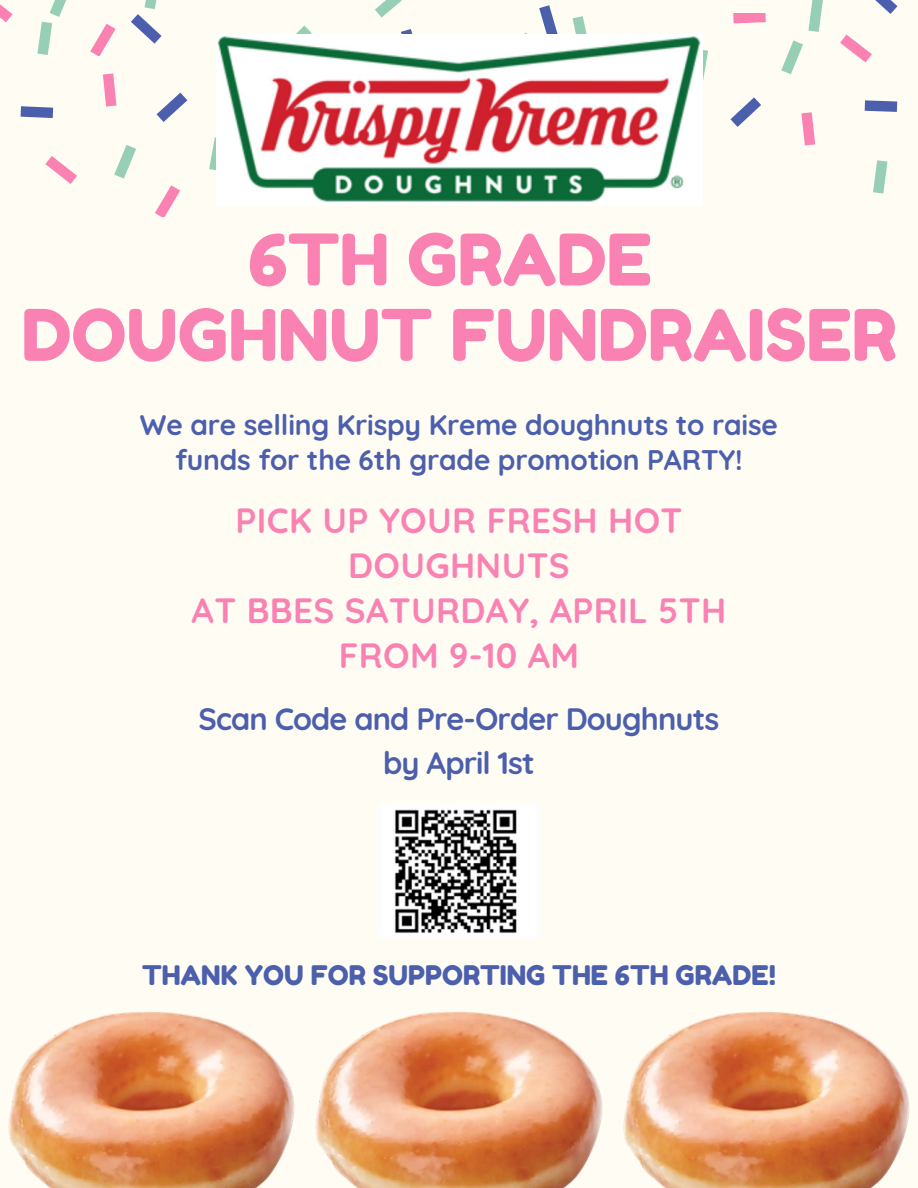
<style>
.page{position:relative;width:918px;height:1188px;background:#fffcf3}
.page>*{position:absolute;margin:0;border:0;box-sizing:border-box;transform-origin:0 0}
.t1{font:70.95px/75.3px "Fredoka One";color:#fa82b2;text-align:center}
.t2{font:700 34.95px/45px "Quicksand";letter-spacing:.01em;color:#fa82b2;text-align:center}
.t3{font:700 30.9px/43.8px "Quicksand";letter-spacing:-.03em;color:#4b5fad;text-align:center}
.t4{font:700 28.35px/35.4px "Quicksand";letter-spacing:-.005em;color:#4b5fad;text-align:center}
.t5{font:27px "Fredoka One";color:#4b5fad}
</style>
<div class="page">
<svg style="left:90px;top:24px;width:26px;height:31px"></svg>
<svg style="left:375px;top:0;width:27px;height:18px"></svg>
<svg style="left:0;top:4px;width:13px;height:18px"></svg>
<svg style="left:539px;top:5px;width:19px;height:29px"></svg>
<svg style="left:808px;top:0;width:15px;height:32px"></svg>
<svg style="left:875px;top:0;width:22px;height:14px"></svg>
<svg style="left:296px;top:26px;width:16px;height:8px"></svg>
<svg style="left:103px;top:73px;width:13px;height:34px"></svg>
<svg style="left:157px;top:93px;width:30px;height:29px"></svg>
<svg style="left:209px;top:137px;width:7px;height:34px"></svg>
<svg style="left:114px;top:145px;width:22px;height:34px"></svg>
<svg style="left:155px;top:185px;width:25px;height:32px"></svg>
<svg style="left:401px;top:29px;width:12px;height:5px"></svg>
<svg style="left:45px;top:156px;width:32px;height:28px"></svg>
<svg style="left:37px;top:0;width:29px;height:55px"></svg>
<svg style="left:21px;top:106px;width:32px;height:12px"></svg>
<svg style="left:131px;top:0;width:31px;height:44px"></svg>
<svg style="left:573px;top:16px;width:14px;height:18px"></svg>
<svg style="left:801px;top:112px;width:14px;height:33px"></svg>
<svg style="left:730px;top:97px;width:31px;height:30px"></svg>
<svg style="left:702px;top:49px;width:6px;height:34px"></svg>
<svg style="left:781px;top:41px;width:22px;height:33px"></svg>
<svg style="left:733px;top:14px;width:33px;height:9px"></svg>
<svg style="left:840px;top:35px;width:32px;height:27px"></svg>
<svg style="left:873px;top:160px;width:15px;height:34px"></svg>
<svg style="left:865px;top:100px;width:32px;height:12px"></svg>
<img style="left:378px;top:804px;width:162px;height:134px">
<img style="left:216px;top:34px;width:486px;height:171px">
<img style="left:8px;top:1012px;width:286px;height:176px">
<img style="left:315px;top:1012px;width:287px;height:176px">
<img style="left:623px;top:1012px;width:286px;height:176px">
<p class="t1" style="left:21px;top:222px;width:877px">6TH GRADE<br>DOUGHNUT FUNDRAISER</p>
<p class="t4" style="left:140px;top:406px;width:639px">We are selling Krispy Kreme doughnuts to raise funds for the 6th grade promotion PARTY!</p>
<p class="t2" style="left:192px;top:497px;width:536px">PICK UP YOUR FRESH HOT<br>DOUGHNUTS<br>AT BBES SATURDAY, APRIL 5TH<br>FROM 9-10 AM</p>
<h1 class="t3" style="left:199px;top:697px;width:522px">Scan Code and Pre-Order Doughnuts by April 1st</h1>
<p class="t5" style="left:142px;top:959px;width:635px">THANK YOU FOR SUPPORTING THE 6TH GRADE!</p>
</div>
